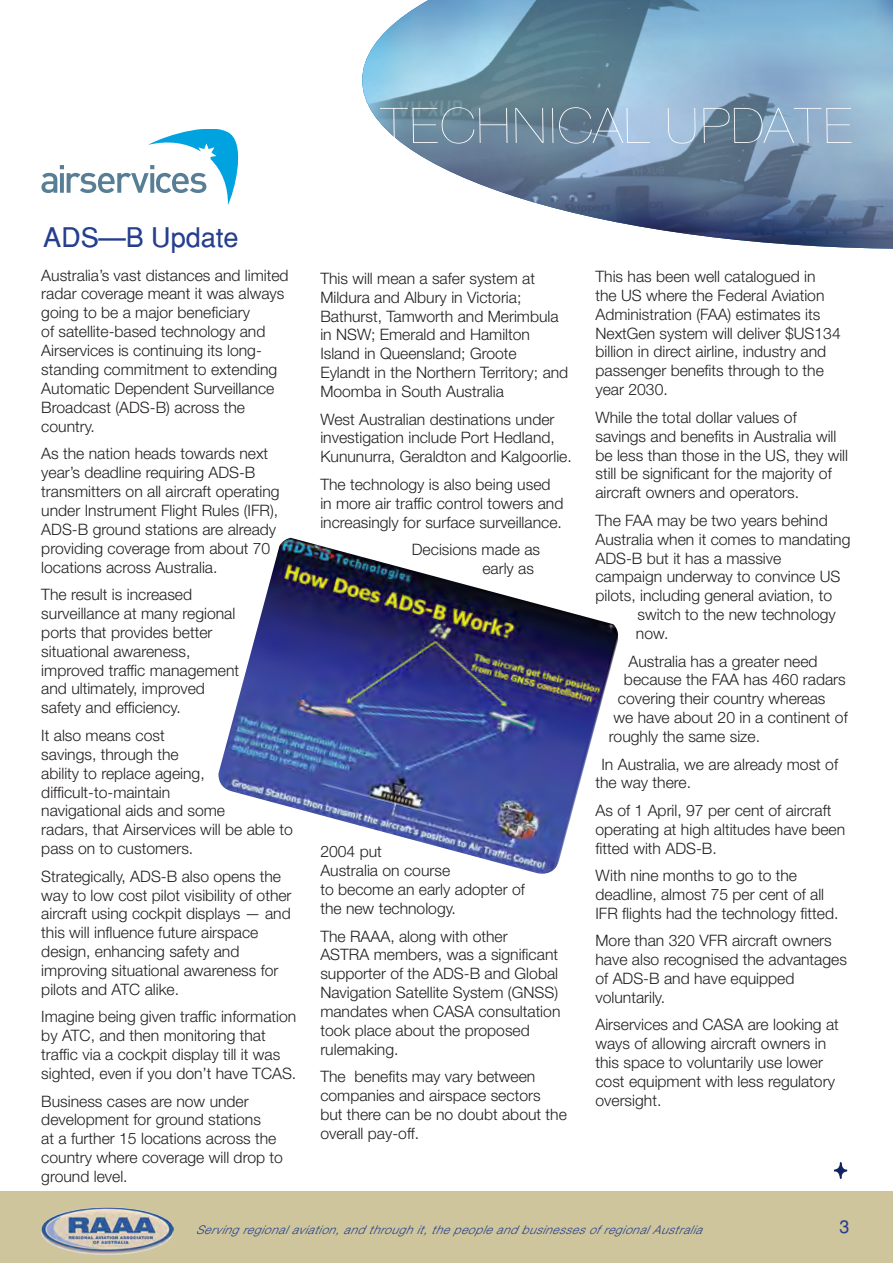
<style>
.page{position:relative;width:893px;height:1263px;background:#fff}
.page>*{position:absolute;margin:0;border:0;box-sizing:border-box;transform-origin:0 0}
.t1{font:italic 100 52.5px "Partridge Obl";letter-spacing:-.03em;color:#fff;scale:1.05 1}
.t2{font:27px "Partridge";color:#253f8e}
.t3{font:18px "Partridge";color:#253f8e}
.t4{font:300 15.75px/18.9px "Helvetica Neue LT Std";color:#231f20}
.t5{font:italic 300 12px "Helvetica Neue LT Std";color:#253f8e}
</style>
<div class="page">
<img style="left:362px;top:0;width:531px;height:249px">
<div style="left:0;top:1191px;width:893px;height:72px;background:#cec59d"></div>
<img style="left:41px;top:1208px;width:132px;height:47px">
<svg style="left:834px;top:1162px;width:13px;height:16px"></svg>
<div style="left:833px;top:1162px;width:15px;height:17px;border:2px solid #112362;border-radius:50%"></div>
<svg style="left:41px;top:130px;width:197px;height:75px"></svg>
<img style="left:218px;top:538px;width:401px;height:336px">
<p class="t1" style="left:379px;top:105px;width:455px">TECHNICALUPDATE</p>
<p class="t2" style="left:43px;top:222px;width:197px">ADS—B Update</p>
<p class="t4" style="left:41px;top:265px;width:249px">Australia’s vast distances and limited radar coverage meant it was always going to be a major beneficiary<br>of satellite-based technology and<br>Airservices is continuing its long&shy;standing commitment to extending<br>Automatic Dependent Surveillance<br>Broadcast (ADS-B) across the country.</p>
<p class="t4" style="left:41px;top:444px;width:240px">As the nation heads towards next year’s deadline requiring ADS-B transmitters on all aircraft operating under Instrument Flight Rules (IFR), ADS-B ground stations are already providing coverage from about 70 locations across Australia.</p>
<p class="t4" style="left:41px;top:585px;width:199px">The result is increased surveillance at many regional ports that provides better situational awareness, improved traffic management and ultimately, improved safety and efficiency.</p>
<p class="t4" style="left:41px;top:725px;width:253px">It also means cost<br>savings, through the<br>ability to replace ageing, difficult-to-maintain<br>navigational aids and some<br>radars, that Airservices will be able to pass on to customers.</p>
<p class="t4" style="left:41px;top:866px;width:252px">Strategically, ADS-B also opens the way to low cost pilot visibility of other aircraft using cockpit displays — and this will influence future airspace design, enhancing safety and improving situational awareness for pilots and ATC alike.</p>
<p class="t4" style="left:41px;top:1007px;width:257px">Imagine being given traffic information by ATC, and then monitoring that traffic via a cockpit display till it was sighted, even if you don’t have TCAS.</p>
<p class="t4" style="left:41px;top:1091px;width:243px">Business cases are now under development for ground stations<br>at a further 15 locations across the country where coverage will drop to ground level.</p>
<p class="t4" style="left:320px;top:268px;width:249px">This will mean a safer system at<br>Mildura and Albury in Victoria;<br>Bathurst, Tamworth and Merimbula in NSW; Emerald and Hamilton<br>Island in Queensland; Groote<br>Eylandt in the Northern Territory; and<br>Moomba in South Australia</p>
<p class="t4" style="left:320px;top:409px;width:253px">West Australian destinations under investigation include Port Hedland,<br>Kununurra, Geraldton and Kalgoorlie.</p>
<p class="t4" style="left:320px;top:474px;width:245px">The technology is also being used in more air traffic control towers and increasingly for surface surveillance.</p>
<p class="t4" style="left:482px;top:540px;width:59px;text-indent:-70px">Decisions made as early as</p>
<p class="t4" style="left:320px;top:842px;width:206px">2004 put<br>Australia on course<br>to become an early adopter of the new technology.</p>
<p class="t4" style="left:320px;top:926px;width:242px">The RAAA, along with other<br>ASTRA members, was a significant supporter of the ADS-B and Global<br>Navigation Satellite System (GNSS) mandates when CASA consultation took place about the proposed rulemaking.</p>
<p class="t4" style="left:320px;top:1067px;width:248px">The benefits may vary between companies and airspace sectors<br>but there can be no doubt about the overall pay-off.</p>
<p class="t4" style="left:595px;top:266px;width:247px">This has been well catalogued in<br>the US where the Federal Aviation<br>Administration (FAA) estimates its<br>NextGen system will deliver $US134 billion in direct airline, industry and passenger benefits through to the year 2030.</p>
<p class="t4" style="left:595px;top:407px;width:254px">While the total dollar values of savings and benefits in Australia will be less than those in the US, they will still be significant for the majority of aircraft owners and operators.</p>
<p class="t4" style="left:595px;top:510px;width:234px">The FAA may be two years behind</p>
<p class="t4" style="left:595px;top:529px;width:256px">Australia when it comes to mandating</p>
<p class="t4" style="left:595px;top:548px;width:187px">ADS-B but it has a massive</p>
<p class="t4" style="left:595px;top:567px;width:247px">campaign underway to convince US</p>
<p class="t4" style="left:595px;top:586px;width:238px">pilots, including general aviation, to</p>
<p class="t4" style="left:637px;top:605px;width:200px">switch to the new technology</p>
<p class="t4" style="left:636px;top:624px;width:34px">now.</p>
<p class="t4" style="left:628px;top:651px;width:191px">Australia has a greater need</p>
<p class="t4" style="left:624px;top:670px;width:223px">because the FAA has 460 radars</p>
<p class="t4" style="left:618px;top:689px;width:209px">covering their country whereas</p>
<p class="t4" style="left:613px;top:708px;width:236px">we have about 20 in a continent of</p>
<p class="t4" style="left:609px;top:727px;width:153px">roughly the same size.</p>
<p class="t4" style="left:595px;top:754px;width:244px;text-indent:6px">In Australia, we are already most of the way there.</p>
<p class="t4" style="left:595px;top:800px;width:251px">As of 1 April, 97 per cent of aircraft operating at high altitudes have been fitted with ADS-B.</p>
<p class="t4" style="left:595px;top:866px;width:244px">With nine months to go to the deadline, almost 75 per cent of all<br>IFR flights had the technology fitted.</p>
<p class="t4" style="left:595px;top:931px;width:253px">More than 320 VFR aircraft owners have also recognised the advantages of ADS-B and have equipped voluntarily.</p>
<p class="t4" style="left:595px;top:1015px;width:245px">Airservices and CASA are looking at ways of allowing aircraft owners in this space to voluntarily use lower cost equipment with less regulatory oversight.</p>
<p class="t5" style="left:196px;top:1222px;width:514px">Servingregionalaviation,andthroughit,thepeopleandbusinessesofregionalAustralia</p>
<p class="t3" style="left:839px;top:1216px;width:12px">3</p>
</div>
